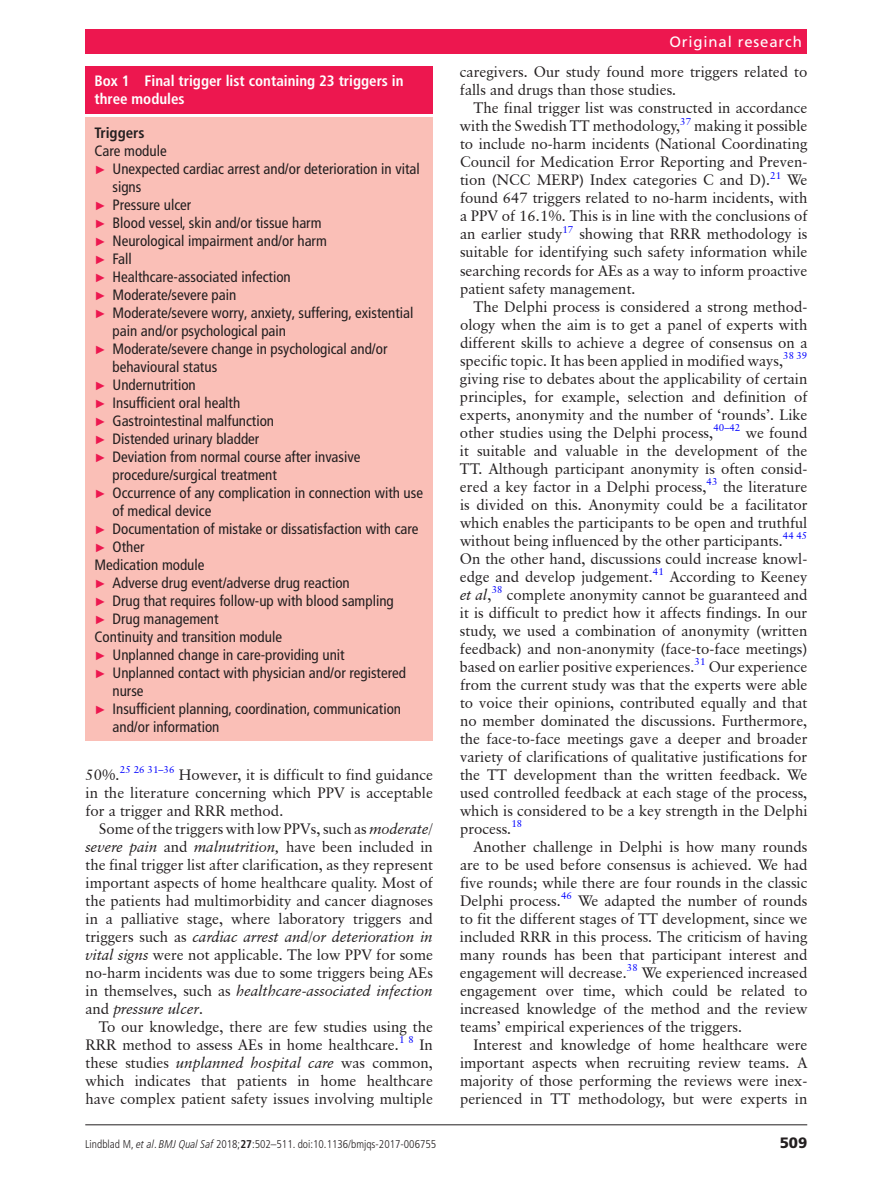
<style>
.page{position:relative;width:893px;height:1191px;background:#fff}
.page>*{position:absolute;margin:0;border:0;box-sizing:border-box;transform-origin:0 0}
.t1{font:15px/18px "Classical Garamond BT";color:#231f20;text-align:justify}
.t2{font:condensed 15px "Frutiger LT Pro";color:#231f20}
.t3{font:700 condensed 15px/18px "Frutiger LT Pro";color:#fff}
.t4{font:15px "Frutiger LT Std";letter-spacing:.055em;color:#fff}
.t5{font:700 condensed 15px "Frutiger LT Pro";color:#231f20}
.t6{font:italic 15px "Classical Garamond BT";color:#231f20}
.t7{font:900 15px "Frutiger LT Std";color:#231f20}
.t8{font:300 condensed 11.25px "Frutiger LT Pro";color:#231f20}
.t9{font:9.9px "Classical Garamond BT";color:#00f}
.s1{font-family:"Arial";font-stretch:normal;font-size:12px;color:#ed174f}
.s2{font-style:italic}
.s3{font-style:normal}
.s4{font-weight:700}
</style>
<div class="page">
<hr style="left:85px;top:1124px;width:722px;height:1px;background:#231f20">
<div style="left:85px;top:30px;width:722px;height:24px;background:#ed174f"></div>
<div style="left:86px;top:66px;width:347px;height:47px;background:#ed174f"></div>
<div style="left:86px;top:117px;width:347px;height:624px;background:#fabfb7"></div>
<p class="t3" style="left:94px;top:72px;width:311px">Box 1 Final trigger list containing 23 triggers in three modules</p>
<p class="t5" style="left:94px;top:123px;width:51px">Triggers</p>
<p class="t2" style="left:94px;top:142px;width:74px">Care module</p>
<p class="t2" style="left:94px;top:160px;width:327px"><span class="s1">►</span> Unexpected cardiac arrest and/or deterioration in vital</p>
<p class="t2" style="left:112px;top:178px;width:30px">signs</p>
<p class="t2" style="left:94px;top:196px;width:98px"><span class="s1">►</span> Pressure ulcer</p>
<p class="t2" style="left:94px;top:214px;width:229px"><span class="s1">►</span> Blood vessel, skin and/or tissue harm</p>
<p class="t2" style="left:94px;top:232px;width:234px"><span class="s1">►</span> Neurological impairment and/or harm</p>
<p class="t2" style="left:94px;top:250px;width:39px"><span class="s1">►</span> Fall</p>
<p class="t2" style="left:94px;top:268px;width:198px"><span class="s1">►</span> Healthcare-associated infection</p>
<p class="t2" style="left:94px;top:286px;width:143px"><span class="s1">►</span> Moderate/severe pain</p>
<p class="t2" style="left:94px;top:304px;width:320px"><span class="s1">►</span> Moderate/severe worry, anxiety, suffering, existential</p>
<p class="t2" style="left:112px;top:322px;width:175px">pain and/or psychological pain</p>
<p class="t2" style="left:94px;top:340px;width:294px"><span class="s1">►</span> Moderate/severe change in psychological and/or</p>
<p class="t2" style="left:112px;top:358px;width:106px">behavioural status</p>
<p class="t2" style="left:94px;top:376px;width:103px"><span class="s1">►</span> Undernutrition</p>
<p class="t2" style="left:94px;top:394px;width:147px"><span class="s1">►</span> Insufficient oral health</p>
<p class="t2" style="left:94px;top:412px;width:181px"><span class="s1">►</span> Gastrointestinal malfunction</p>
<p class="t2" style="left:94px;top:430px;width:166px"><span class="s1">►</span> Distended urinary bladder</p>
<p class="t2" style="left:94px;top:448px;width:267px"><span class="s1">►</span> Deviation from normal course after invasive</p>
<p class="t2" style="left:112px;top:466px;width:166px">procedure/surgical treatment</p>
<p class="t2" style="left:94px;top:484px;width:330px"><span class="s1">►</span> Occurrence of any complication in connection with use</p>
<p class="t2" style="left:112px;top:502px;width:100px">of medical device</p>
<p class="t2" style="left:94px;top:520px;width:326px"><span class="s1">►</span> Documentation of mistake or dissatisfaction with care</p>
<p class="t2" style="left:94px;top:538px;width:51px"><span class="s1">►</span> Other</p>
<p class="t2" style="left:94px;top:556px;width:111px">Medication module</p>
<p class="t2" style="left:94px;top:574px;width:257px"><span class="s1">►</span> Adverse drug event/adverse drug reaction</p>
<p class="t2" style="left:94px;top:592px;width:301px"><span class="s1">►</span> Drug that requires follow-up with blood sampling</p>
<p class="t2" style="left:94px;top:610px;width:126px"><span class="s1">►</span> Drug management</p>
<p class="t2" style="left:94px;top:628px;width:189px">Continuity and transition module</p>
<p class="t2" style="left:94px;top:646px;width:252px"><span class="s1">►</span> Unplanned change in care-providing unit</p>
<p class="t2" style="left:94px;top:664px;width:313px"><span class="s1">►</span> Unplanned contact with physician and/or registered</p>
<p class="t2" style="left:112px;top:682px;width:33px">nurse</p>
<p class="t2" style="left:94px;top:700px;width:308px"><span class="s1">►</span> Insufficient planning, coordination, communication</p>
<p class="t2" style="left:112px;top:718px;width:108px">and/or information</p>
<p class="t1" style="left:86px;top:765px;width:36px">50%.</p>
<p class="t9" style="left:120px;top:763px;width:56px">25 26 31–36</p>
<p class="t1" style="left:85px;top:765px;width:349px;text-indent:93px">However, it is difficult to find guidance in the literature concerning which PPV is acceptable for a trigger and RRR method.</p>
<p class="t1" style="left:85px;top:819px;width:349px;text-indent:14px">Some of the triggers with low PPVs, such as <span class="s2">moderate/ severe pain</span> and <span class="s2">malnutrition,</span> have been included in the final trigger list after clarification, as they represent important aspects of home healthcare quality. Most of the patients had multimorbidity and cancer diagnoses in a palliative stage, where laboratory triggers and triggers such as <span class="s2">cardiac arrest and/or deterioration in vital signs</span> were not applicable. The low PPV for some no-harm incidents was due to some triggers being AEs in themselves, such as <span class="s2">healthcare-associated infection </span>and <span class="s2">pressure ulcer</span>.</p>
<p class="t1" style="left:85px;top:1017px;width:349px;text-indent:14px">To our knowledge, there are few studies using the<br>RRR method to assess AEs in home healthcare.</p>
<p class="t9" style="left:399px;top:1033px;width:16px">1 8</p>
<p class="t1" style="left:85px;top:1035px;width:349px;text-indent:334px">In these studies <span class="s2">unplanned hospital care</span> was common, which indicates that patients in home healthcare have complex patient safety issues involving multiple</p>
<p class="t4" style="left:669px;top:33px;width:134px">Original research</p>
<p class="t1" style="left:460px;top:63px;width:349px">caregivers. Our study found more triggers related to falls and drugs than those studies.</p>
<p class="t1" style="left:460px;top:99px;width:349px;text-indent:14px">The final trigger list was constructed in accordance with the Swedish TT methodology,<sup>37</sup> making it possible to include no-harm incidents (National Coordinating Council for Medication Error Reporting and Preven&shy;tion (NCC MERP) Index categories C and D).</p>
<p class="t9" style="left:770px;top:169px;width:13px">21</p>
<p class="t1" style="left:460px;top:171px;width:349px;text-indent:327px">We found 647 triggers related to no-harm incidents, with a PPV of 16.1%. This is in line with the conclusions of an earlier study</p>
<p class="t9" style="left:562px;top:223px;width:13px">17</p>
<p class="t1" style="left:460px;top:225px;width:349px;text-indent:119px">showing that RRR methodology is suitable for identifying such safety information while searching records for AEs as a way to inform proactive patient safety management.</p>
<p class="t1" style="left:460px;top:297px;width:349px;text-indent:14px">The Delphi process is considered a strong method&shy;ology when the aim is to get a panel of experts with different skills to achieve a degree of consensus on a specific topic. It has been applied in modified ways,</p>
<p class="t9" style="left:783px;top:349px;width:26px">38 39</p>
<p class="t1" style="left:460px;top:369px;width:349px">giving rise to debates about the applicability of certain principles, for example, selection and definition of experts, anonymity and the number of ‘rounds’. Like other studies using the Delphi process,</p>
<p class="t9" style="left:713px;top:421px;width:29px">40–42</p>
<p class="t1" style="left:460px;top:423px;width:349px;text-indent:286px">we found it suitable and valuable in the development of the TT. Although participant anonymity is often consid&shy;ered a key factor in a Delphi process,</p>
<p class="t9" style="left:707px;top:475px;width:13px">43</p>
<p class="t1" style="left:460px;top:477px;width:349px;text-indent:263px">the literature is divided on this. Anonymity could be a facilitator which enables the participants to be open and truthful without being influenced by the other participants.</p>
<p class="t9" style="left:783px;top:529px;width:26px">44 45</p>
<p class="t1" style="left:460px;top:549px;width:349px">On the other hand, discussions could increase knowl&shy;edge and develop judgement.</p>
<p class="t9" style="left:653px;top:565px;width:13px">41</p>
<p class="t1" style="left:670px;top:567px;width:139px">According to Keeney</p>
<p class="t6" style="left:460px;top:585px;width:33px">et al<span class="s3">,</span></p>
<p class="t9" style="left:492px;top:583px;width:13px">38</p>
<p class="t1" style="left:460px;top:585px;width:349px;text-indent:47px">complete anonymity cannot be guaranteed and it is difficult to predict how it affects findings. In our study, we used a combination of anonymity (written feedback) and non-anonymity (face-to-face meetings) based on earlier positive experiences.</p>
<p class="t9" style="left:695px;top:655px;width:13px">31</p>
<p class="t1" style="left:460px;top:657px;width:349px;text-indent:249px">Our experience from the current study was that the experts were able to voice their opinions, contributed equally and that no member dominated the discussions. Furthermore, the face-to-face meetings gave a deeper and broader variety of clarifications of qualitative justifications for the TT development than the written feedback. We used controlled feedback at each stage of the process, which is considered to be a key strength in the Delphi process.</p>
<p class="t9" style="left:511px;top:817px;width:13px">18</p>
<p class="t1" style="left:460px;top:837px;width:349px;text-indent:14px">Another challenge in Delphi is how many rounds are to be used before consensus is achieved. We had five rounds; while there are four rounds in the classic Delphi process.</p>
<p class="t9" style="left:561px;top:889px;width:13px">46</p>
<p class="t1" style="left:460px;top:891px;width:349px;text-indent:118px">We adapted the number of rounds to fit the different stages of TT development, since we included RRR in this process. The criticism of having many rounds has been that participant interest and engagement will decrease.</p>
<p class="t9" style="left:627px;top:961px;width:13px">38</p>
<p class="t1" style="left:460px;top:963px;width:349px;text-indent:182px">We experienced increased engagement over time, which could be related to increased knowledge of the method and the review teams’ empirical experiences of the triggers.</p>
<p class="t1" style="left:460px;top:1035px;width:349px;text-indent:14px">Interest and knowledge of home healthcare were important aspects when recruiting review teams. A majority of those performing the reviews were inex&shy;perienced in TT methodology, but were experts in</p>
<p class="t8" style="left:85px;top:1137px;width:352px">Lindblad M, <span class="s2">et al</span>. <span class="s2">BMJ Qual Saf</span> 2018;<span class="s4">27</span>:502–511. doi:10.1136/bmjqs-2017-006755</p>
<p class="t7" style="left:780px;top:1133px;width:29px">509</p>
</div>
